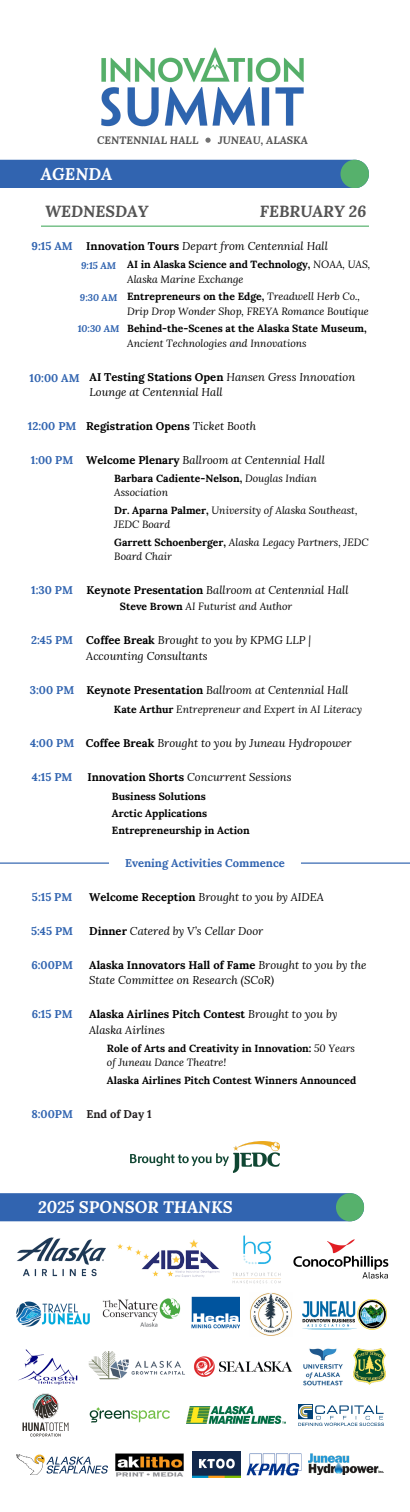
<style>
.page{position:relative;width:410px;height:1512px;background:#fff}
.page>*{position:absolute;margin:0;border:0;box-sizing:border-box;transform-origin:0 0}
.t1{font:italic 700 16.8px "Lora";color:#fff}
.t2{font:italic 700 16.6px "Lora";color:#fff}
.t3{font:italic 700 16px "Lora";color:#545454}
.t4{font:italic 11.2px/15.6px "Lora";color:#000}
.t5{font:700 11.2px "Lora";color:#3164b0}
.t6{font:700 11.2px "Lora";color:#000}
.t7{font:700 11.2px "Lora";color:#231f20}
.t8{font:italic 700 10.64px "Lora";color:#545454}
.t9{font:italic 10.4px/14.4px "Lora";color:#000}
.t10{font:700 10.4px/14.4px "Lora";color:#000}
.t11{font:italic 700 9.6px "Lora";color:#3164b0}
.s1{font-weight:700;font-style:normal}
.s2{font-weight:400;font-style:italic}
</style>
<div class="page">
<img style="left:101px;top:47px;width:203px;height:80px">
<svg style="left:205px;top:137px;width:6px;height:6px"></svg>
<div style="left:0;top:160px;width:369px;height:28px;background:#3164b0"></div>
<div style="left:340px;top:160px;width:29px;height:28px;background:#56b16c;border-radius:50%"></div>
<hr style="left:41px;top:225px;width:328px;height:2px;background:#56b16c">
<img style="left:130px;top:1141px;width:150px;height:31px">
<hr style="left:0;top:862px;width:109px;height:1px;background:#3164b0">
<hr style="left:301px;top:862px;width:109px;height:1px;background:#3164b0">
<div style="left:0;top:1193px;width:364px;height:28px;background:#3164b0"></div>
<div style="left:336px;top:1192px;width:28px;height:29px;background:#56b16c;border-radius:50%"></div>
<img style="left:303px;top:1299px;width:83px;height:29px">
<img style="left:250px;top:1293px;width:42px;height:42px">
<img style="left:191px;top:1296px;width:48px;height:33px">
<img style="left:16px;top:1301px;width:74px;height:26px">
<img style="left:102px;top:1298px;width:79px;height:29px">
<img style="left:88px;top:1351px;width:97px;height:29px">
<img style="left:18px;top:1349px;width:60px;height:36px">
<img style="left:353px;top:1348px;width:33px;height:36px">
<img style="left:303px;top:1348px;width:40px;height:38px">
<img style="left:194px;top:1356px;width:99px;height:21px">
<img style="left:192px;top:1451px;width:48px;height:26px">
<img style="left:247px;top:1453px;width:55px;height:22px">
<img style="left:309px;top:1453px;width:74px;height:21px">
<img style="left:115px;top:1453px;width:69px;height:24px">
<img style="left:17px;top:1454px;width:90px;height:20px">
<img style="left:117px;top:1239px;width:103px;height:39px">
<img style="left:232px;top:1235px;width:49px;height:49px">
<img style="left:293px;top:1239px;width:96px;height:39px">
<img style="left:17px;top:1237px;width:89px;height:40px">
<img style="left:186px;top:1406px;width:100px;height:17px">
<img style="left:298px;top:1404px;width:85px;height:21px">
<img style="left:89px;top:1407px;width:81px;height:16px">
<img style="left:22px;top:1393px;width:47px;height:44px">
<p class="t8" style="left:97px;top:133px;width:103px">CENTENNIAL HALL</p>
<h2 class="t8" style="left:218px;top:133px;width:91px">JUNEAU, ALASKA</h2>
<h2 class="t1" style="left:41px;top:162px;width:73px">AGENDA</h2>
<h2 class="t3" style="left:45px;top:200px;width:105px">WEDNESDAY</h2>
<h4 class="t3" style="left:260px;top:200px;width:108px">FEBRUARY 26</h4>
<h2 class="t5" style="left:32px;top:239px;width:43px">9:15 AM</h2>
<h4 class="t4" style="left:86px;top:238px;width:243px"><span class="s1">Innovation Tours</span> Depart from Centennial Hall</h4>
<h2 class="t11" style="left:81px;top:259px;width:37px">9:15 AM</h2>
<h2 class="t10" style="left:127px;top:257px;width:245px">AI in Alaska Science and Technology, <span class="s2">NOAA, UAS,<br>Alaska Marine Exchange</span></h2>
<h4 class="t10" style="left:127px;top:321px;width:241px">Behind-the-Scenes at the Alaska State Museum,<br><span class="s2">Ancient Technologies and Innovations</span></h4>
<p class="t9" style="left:127px;top:289px;width:243px"><span class="s1">Entrepreneurs on the Edge,</span> Treadwell Herb Co.,<br>Drip Drop Wonder Shop, FREYA Romance Boutique</p>
<p class="t11" style="left:80px;top:291px;width:39px">9:30 AM</p>
<h4 class="t11" style="left:78px;top:322px;width:43px">10:30 AM</h4>
<h2 class="t5" style="left:30px;top:370px;width:52px">10:00 AM</h2>
<h4 class="t4" style="left:89px;top:368px;width:267px"><span class="s1">AI Testing Stations Open</span> Hansen Gress Innovation<br>Lounge at Centennial Hall</h4>
<h1 class="t5" style="left:28px;top:419px;width:50px">12:00 PM</h1>
<h1 class="t6" style="left:86px;top:419px;width:171px">Registration Opens <span class="s2">Ticket Booth</span></h1>
<h2 class="t5" style="left:31px;top:453px;width:44px">1:00 PM</h2>
<h4 class="t4" style="left:86px;top:452px;width:240px"><span class="s1">Welcome Plenary</span> Ballroom at Centennial Hall</h4>
<h2 class="t9" style="left:114px;top:471px;width:204px"><span class="s1">Barbara Cadiente-Nelson,</span> Douglas Indian<br>Association</h2>
<h4 class="t9" style="left:114px;top:502px;width:245px"><span class="s1">Dr. Aparna Palmer,</span> University of Alaska Southeast,<br>JEDC Board</h4>
<p class="t9" style="left:114px;top:534px;width:256px"><span class="s1">Garrett Schoenberger,</span> Alaska Legacy Partners, JEDC<br>Board Chair</p>
<h5 class="t5" style="left:31px;top:582px;width:43px">1:30 PM</h5>
<p class="t4" style="left:87px;top:582px;width:263px"><span class="s1">Keynote Presentation</span> Ballroom at Centennial Hall</p>
<h5 class="t9" style="left:120px;top:599px;width:174px"><span class="s1">Steve Brown</span> AI Futurist and Author</h5>
<p class="t5" style="left:31px;top:633px;width:43px">2:45 PM</p>
<p class="t4" style="left:86px;top:632px;width:226px"><span class="s1">Coffee Break</span> Brought to you by KPMG LLP |<br>Accounting Consultants</p>
<h4 class="t5" style="left:30px;top:683px;width:46px">3:00 PM</h4>
<h2 class="t4" style="left:86px;top:681px;width:263px"><span class="s1">Keynote Presentation</span> Ballroom at Centennial Hall</h2>
<p class="t9" style="left:114px;top:701px;width:250px"><span class="s1">Kate Arthur</span> Entrepreneur and Expert in AI Literacy</p>
<h4 class="t5" style="left:30px;top:735px;width:46px">4:00 PM</h4>
<h2 class="t4" style="left:86px;top:734px;width:267px"><span class="s1">Coffee Break</span> Brought to you by Juneau Hydropower</h2>
<p class="t5" style="left:32px;top:769px;width:42px">4:15 PM</p>
<h5 class="t4" style="left:87px;top:768px;width:206px"><span class="s1">Innovation Shorts</span> Concurrent Sessions</h5>
<p class="t10" style="left:112px;top:788px;width:95px">Business Solutions</p>
<h2 class="t10" style="left:112px;top:805px;width:97px">Arctic Applications</h2>
<h4 class="t10" style="left:112px;top:822px;width:139px">Entrepreneurship in Action</h4>
<h1 class="t5" style="left:125px;top:855px;width:161px">Evening Activities Commence</h1>
<p class="t5" style="left:32px;top:889px;width:42px">5:15 PM</p>
<h3 class="t4" style="left:89px;top:888px;width:236px"><span class="s1">Welcome Reception</span> Brought to you by AIDEA</h3>
<p class="t5" style="left:31px;top:923px;width:43px">5:45 PM</p>
<h6 class="t4" style="left:89px;top:922px;width:175px"><span class="s1">Dinner</span> Catered by V’s Cellar Door</h6>
<h6 class="t5" style="left:31px;top:957px;width:43px">6:00PM</h6>
<h4 class="t5" style="left:32px;top:1006px;width:42px">6:15 PM</h4>
<h6 class="t4" style="left:89px;top:956px;width:279px"><span class="s1">Alaska Innovators Hall of Fame</span> Brought to you by the<br>State Committee on Research (SCoR)</h6>
<h2 class="t4" style="left:89px;top:1006px;width:250px"><span class="s1">Alaska Airlines Pitch Contest</span> Brought to you by<br>Alaska Airlines</h2>
<h4 class="t10" style="left:107px;top:1040px;width:249px">Role of Arts and Creativity in Innovation: <span class="s2">50 Years of Juneau Dance Theatre!</span></h4>
<h2 class="t10" style="left:107px;top:1073px;width:251px">Alaska Airlines Pitch Contest Winners Announced</h2>
<h4 class="t5" style="left:31px;top:1106px;width:43px">8:00PM</h4>
<h2 class="t7" style="left:86px;top:1106px;width:67px">End of Day 1</h2>
<p class="t2" style="left:38px;top:1195px;width:196px">2025 SPONSOR THANKS</p>
</div>
